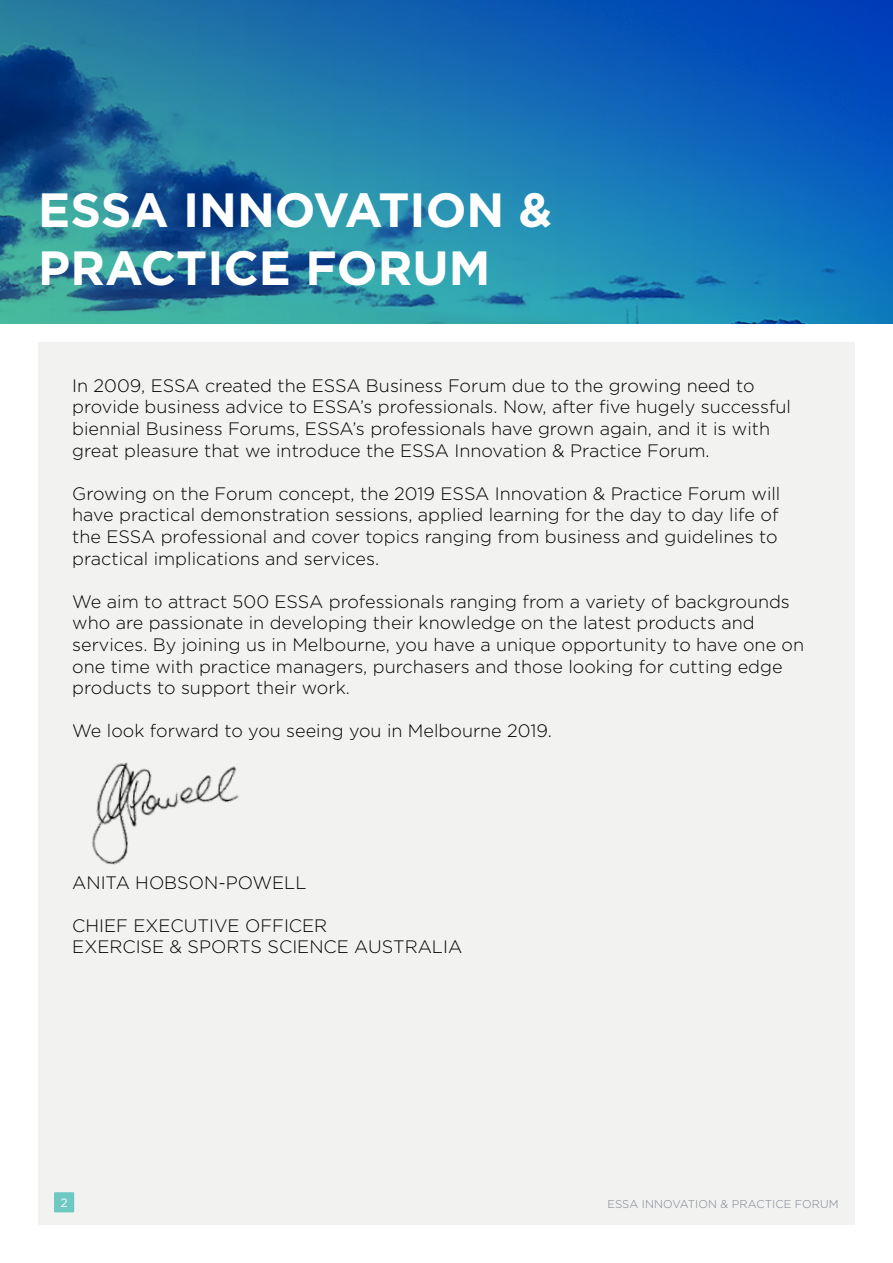
<style>
.page{position:relative;width:893px;height:1263px;background:#fff}
.page>*{position:absolute;margin:0;border:0;box-sizing:border-box;transform-origin:0 0}
.t1{font:700 48px/57.6px "Gotham";color:#fff}
.t2{font:300 18px/21.6px "Gotham";color:#000}
.t3{font:12px "Gotham";color:#fff}
.t4{font:300 11.25px "Gotham";letter-spacing:.01em;color:#79828f}
</style>
<div class="page">
<div style="left:38px;top:342px;width:817px;height:883px;background:#f2f2f0"></div>
<img style="left:91px;top:762px;width:148px;height:103px">
<div style="left:54px;top:1192px;width:20px;height:20px;background:#6fc9c3"></div>
<svg style="left:0;top:0;width:893px;height:323px;background:#1b74ab"></svg>
<h1 class="t1" style="left:38px;top:181px;width:515px">ESSA INNOVATION &amp;<br>PRACTICE FORUM</h1>
<p class="t2" style="left:72px;top:374px;width:720px">In 2009, ESSA created the ESSA Business Forum due to the growing need to provide business advice to ESSA’s professionals. Now, after five hugely successful biennial Business Forums, ESSA’s professionals have grown again, and it is with great pleasure that we introduce the ESSA Innovation &amp; Practice Forum.</p>
<p class="t2" style="left:72px;top:482px;width:710px">Growing on the Forum concept, the 2019 ESSA Innovation &amp; Practice Forum will have practical demonstration sessions, applied learning for the day to day life of the ESSA professional and cover topics ranging from business and guidelines to practical implications and services.</p>
<p class="t2" style="left:72px;top:590px;width:733px">We aim to attract 500 ESSA professionals ranging from a variety of backgrounds who are passionate in developing their knowledge on the latest products and services. By joining us in Melbourne, you have a unique opportunity to have one on one time with practice managers, purchasers and those looking for cutting edge products to support their work.</p>
<p class="t2" style="left:72px;top:720px;width:481px">We look forward to you seeing you in Melbourne 2019.</p>
<p class="t2" style="left:72px;top:871px;width:236px">ANITA HOBSON-POWELL</p>
<p class="t2" style="left:72px;top:914px;width:391px">CHIEF EXECUTIVE OFFICER<br>EXERCISE &amp; SPORTS SCIENCE AUSTRALIA</p>
<p class="t3" style="left:61px;top:1194px;width:9px">2</p>
<p class="t4" style="left:607px;top:1197px;width:233px">ESSA INNOVATION &amp; PRACTICE FORUM</p>
</div>
